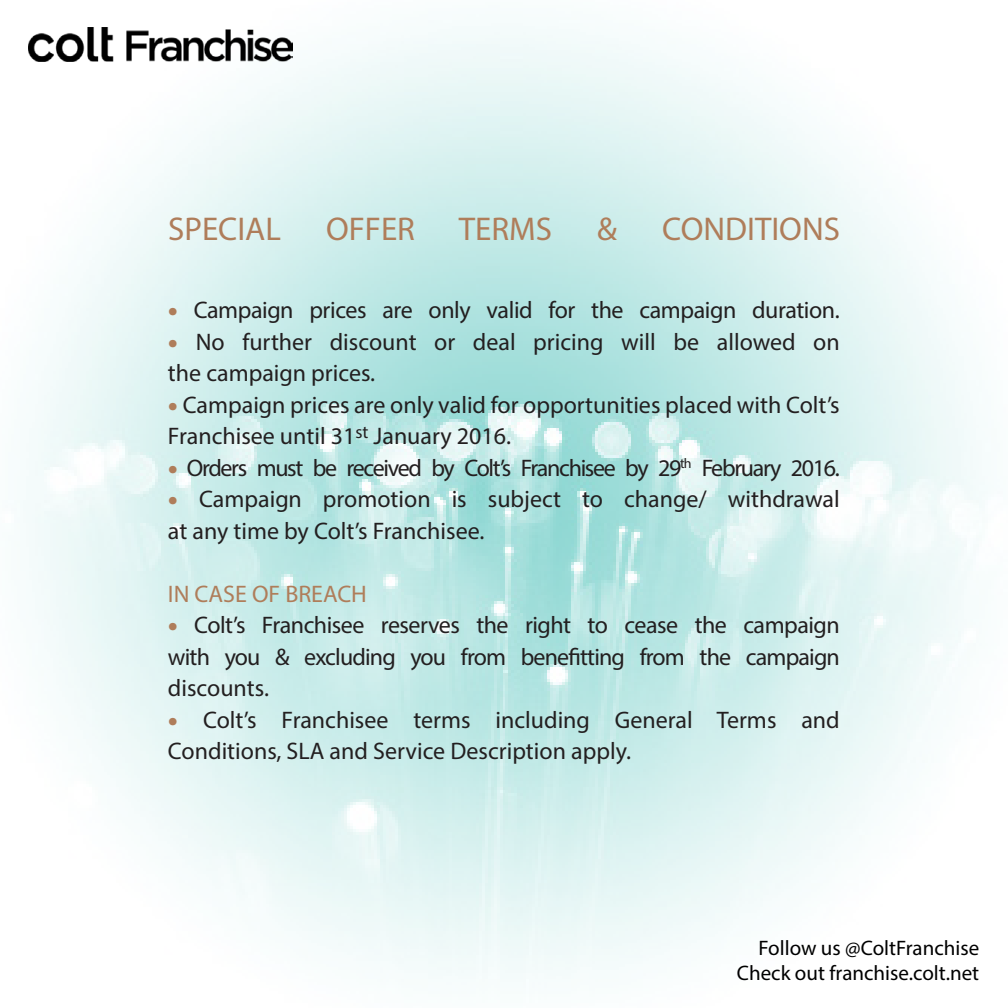
<style>
.page{position:relative;width:1008px;height:1008px;background:#fff}
.page>*{position:absolute;margin:0;border:0;box-sizing:border-box;transform-origin:0 0}
.t1{font:33px "Myriad Pro";color:#af7d5a}
.t2{font:24px/31.5px "Myriad Pro";color:#231f20}
.t3{font:24px/31.5px "Myriad Pro";letter-spacing:-.035em;color:#231f20}
.t4{font:24px "Myriad Pro";letter-spacing:-.055em;color:#231f20}
.t5{font:24px "Myriad Pro";letter-spacing:-.02em;color:#231f20}
.t6{font:24px "Myriad Pro";color:#af7d5a}
.t7{font:21px "Myriad Pro";color:#000}
.s1{font-size:36px;color:#af7d5a}
</style>
<div class="page">
<img style="left:23px;top:26px;width:962px;height:953px">
<img style="left:29px;top:28px;width:263px;height:33px">
<p class="t1" style="left:168px;top:208px;width:114px">SPECIAL</p>
<p class="t1" style="left:326px;top:208px;width:90px">OFFER</p>
<p class="t1" style="left:459px;top:208px;width:95px">TERMS</p>
<p class="t1" style="left:597px;top:208px;width:21px">&amp;</p>
<p class="t1" style="left:662px;top:208px;width:179px">CONDITIONS</p>
<p class="t2" style="left:168px;top:294px;width:673px"><span class="s1">•</span> Campaign prices are only valid for the campaign duration.</p>
<p class="t2" style="left:168px;top:325px;width:673px"><span class="s1">•</span> No further discount or deal pricing will be allowed on the campaign prices.</p>
<p class="t2" style="left:168px;top:388px;width:673px"><span class="s1">•</span> Campaign prices are only valid for opportunities placed with Colt’s<br>Franchisee until 31<sup>st</sup> January 2016.</p>
<p class="t4" style="left:168px;top:453px;width:673px"><span class="s1">•</span> Orders must be received by Colt’s Franchisee by 29<sup>th</sup> February 2016.</p>
<p class="t2" style="left:168px;top:483px;width:673px"><span class="s1">•</span> Campaign promotion is subject to change/ withdrawal at any time by Colt’s Franchisee.</p>
<p class="t6" style="left:168px;top:579px;width:200px">IN CASE OF BREACH</p>
<p class="t5" style="left:168px;top:610px;width:673px"><span class="s1">•</span> Colt’s Franchisee reserves the right to cease the campaign</p>
<p class="t3" style="left:168px;top:640px;width:673px">with you &amp; excluding you from benefitting from the campaign discounts.</p>
<p class="t2" style="left:168px;top:703px;width:673px"><span class="s1">•</span> Colt’s Franchisee terms including General Terms and<br>Conditions, SLA and Service Description apply.</p>
<p class="t7" style="left:759px;top:935px;width:222px">Follow us @ColtFranchise</p>
<p class="t7" style="left:737px;top:960px;width:244px">Check out franchise.colt.net</p>
</div>
